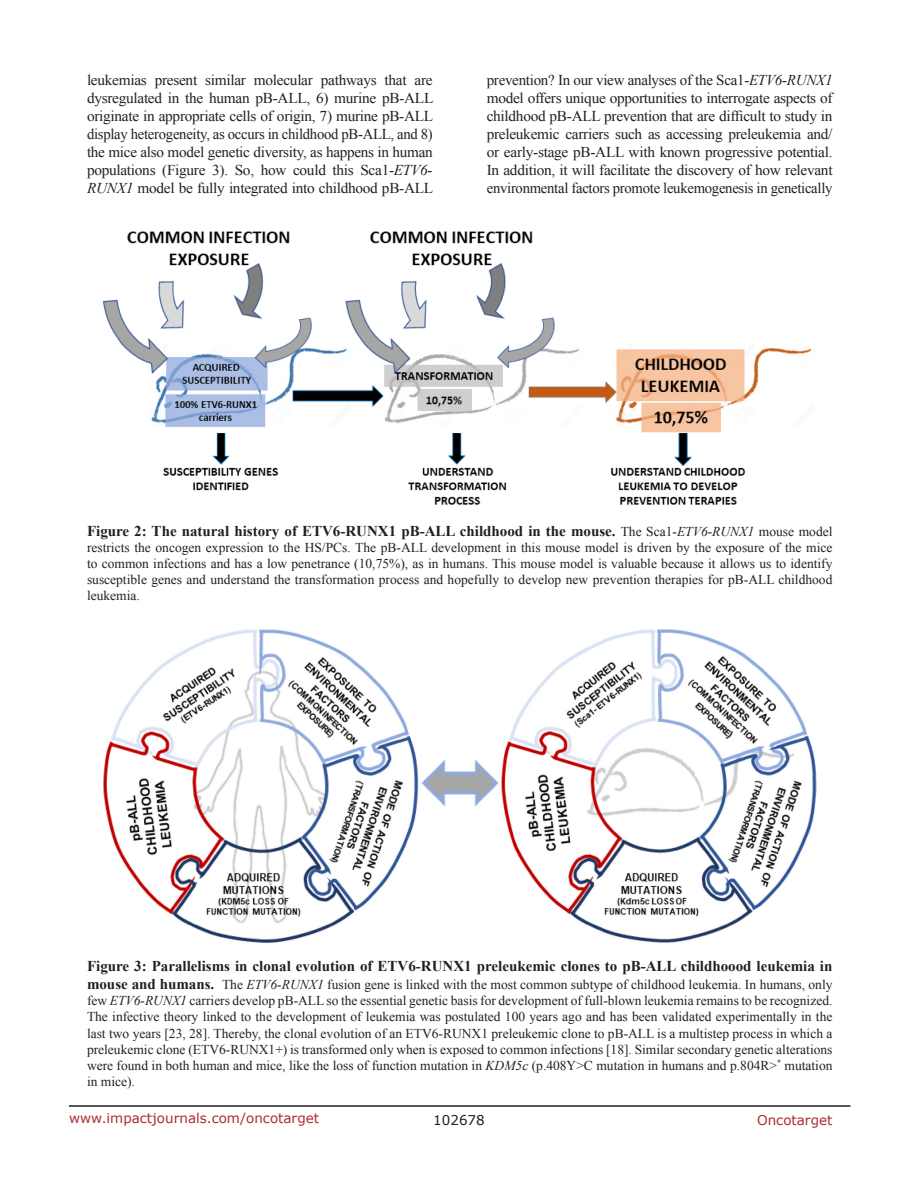
<style>
.page{position:relative;width:918px;height:1188px;background:#fff}
.page>*{position:absolute;margin:0;border:0;box-sizing:border-box;transform-origin:0 0}
.BodyText{font:15px/18px "Times New Roman";letter-spacing:-.02em;color:#231f20;text-align:justify}
.FigureText{font:700 15px "Times New Roman";color:#231f20}
.FigureText-2{font:13.5px/16.2px "Times New Roman";color:#231f20;text-align:justify}
.t1{font:13.5px "Verdana";color:#ac2b31}
.t2{font:13.5px "Verdana";color:#231f20}
.s1{font-style:italic}
.s2{font-weight:400;font-size:13.5px}
.s3{font-weight:400;font-style:italic;font-size:13.5px}
.s4{font-weight:700;font-size:15px}
</style>
<div class="page">
<hr style="left:69px;top:1105px;width:781px;height:2px;background:#231f20">
<img style="left:103px;top:232px;width:711px;height:272px">
<img style="left:103px;top:630px;width:713px;height:312px">
<p class="BodyText" style="left:87px;top:71px;width:348px">leukemias present similar molecular pathways that are dysregulated in the human pB-ALL, 6) murine pB-ALL originate in appropriate cells of origin, 7) murine pB-ALL display heterogeneity, as occurs in childhood pB-ALL, and 8) the mice also model genetic diversity, as happens in human populations (Figure 3). So, how could this Sca1-<span class="s1">ETV6- RUNX1</span> model be fully integrated into childhood pB-ALL</p>
<p class="BodyText" style="left:487px;top:71px;width:347px">prevention? In our view analyses of the Sca1-<span class="s1">ETV6-RUNX1 </span>model offers unique opportunities to interrogate aspects of childhood pB-ALL prevention that are difficult to study in preleukemic carriers such as accessing preleukemia and/ or early-stage pB-ALL with known progressive potential.<br>In addition, it will facilitate the discovery of how relevant environmental factors promote leukemogenesis in genetically</p>
<p class="FigureText" style="left:87px;top:520px;width:747px">Figure 2: The natural history of ETV6-RUNX1 pB-ALL childhood in the mouse. <span class="s2">The Sca1-</span><span class="s3">ETV6-RUNX1</span> <span class="s2">mouse model</span></p>
<p class="FigureText-2" style="left:87px;top:539px;width:747px">restricts the oncogen expression to the HS/PCs. The pB-ALL development in this mouse model is driven by the exposure of the mice to common infections and has a low penetrance (10,75%), as in humans. This mouse model is valuable because it allows us to identify susceptible genes and understand the transformation process and hopefully to develop new prevention therapies for pB-ALL childhood leukemia.</p>
<p class="FigureText" style="left:87px;top:956px;width:747px">Figure 3: Parallelisms in clonal evolution of ETV6-RUNX1 preleukemic clones to pB-ALL childhoood leukemia in</p>
<p class="FigureText-2" style="left:87px;top:976px;width:747px"><span class="s4">mouse and humans.</span> The <span class="s1">ETV6-RUNX1</span> fusion gene is linked with the most common subtype of childhood leukemia. In humans, only few <span class="s1">ETV6-RUNX1</span> carriers develop pB-ALL so the essential genetic basis for development of full-blown leukemia remains to be recognized.<br>The infective theory linked to the development of leukemia was postulated 100 years ago and has been validated experimentally in the last two years [23, 28]. Thereby, the clonal evolution of an ETV6-RUNX1 preleukemic clone to pB-ALL is a multistep process in which a preleukemic clone (ETV6-RUNX1+) is transformed only when is exposed to common infections [18]. Similar secondary genetic alterations were found in both human and mice, like the loss of function mutation in <span class="s1">KDM5c</span> (p.408Y&gt;C mutation in humans and p.804R&gt;<sup>*</sup> mutation in mice).</p>
<p class="t1" style="left:69px;top:1109px;width:252px">www.impactjournals.com/oncotarget</p>
<p class="t2" style="left:433px;top:1111px;width:53px">102678</p>
<p class="t1" style="left:757px;top:1111px;width:77px">Oncotarget</p>
</div>
